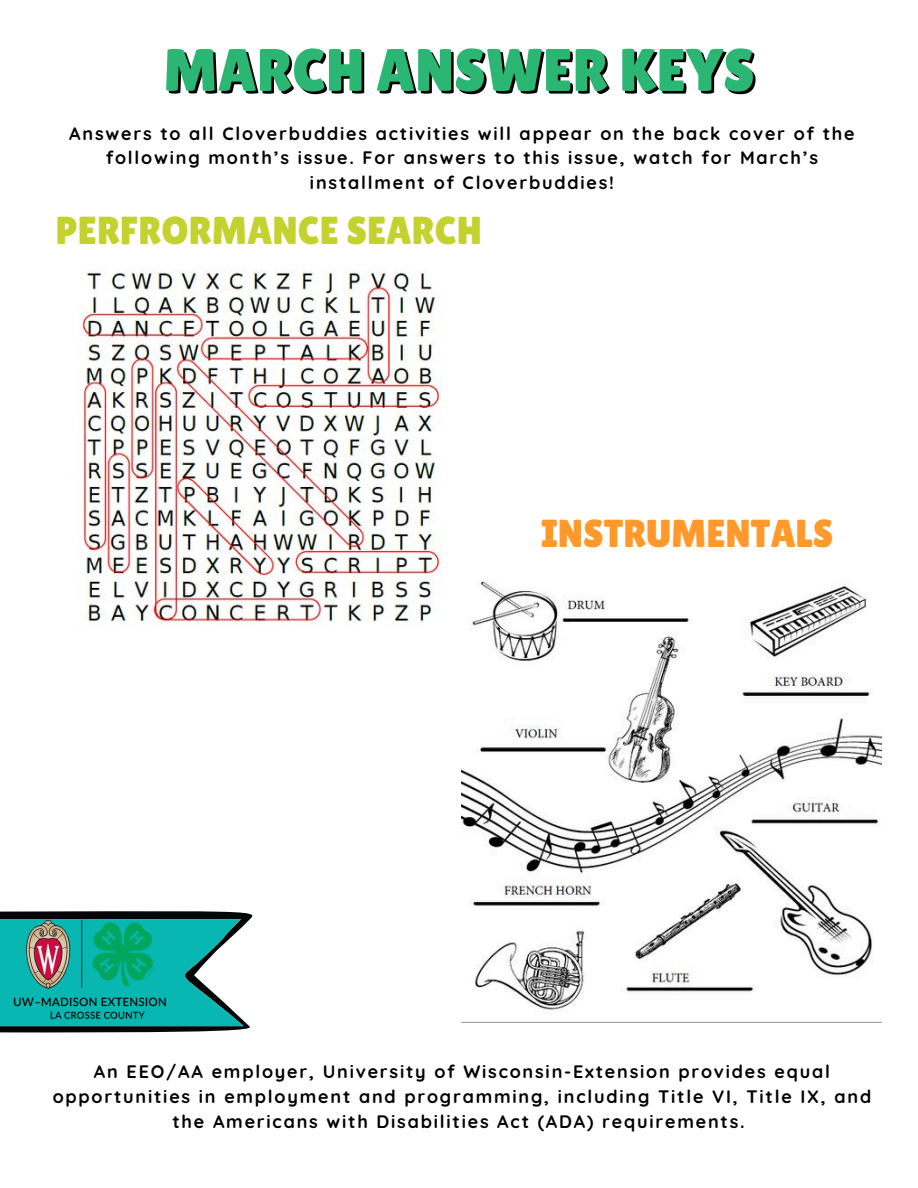
<style>
.page{position:relative;width:918px;height:1188px;background:#fff}
.page>*{position:absolute;margin:0;border:0;box-sizing:border-box;transform-origin:0 0}
.t1{font:60px "Lilita One";color:#000}
.t2{font:39px "Lilita One";color:#c3d22f}
.t3{font:39px "Lilita One";color:#ff992b}
.t4{font:700 18px/24.8px "Quicksand";letter-spacing:.1em;color:#000;text-align:center}
</style>
<div class="page">
<svg style="left:0;top:911px;width:253px;height:122px"></svg>
<img style="left:8px;top:914px;width:167px;height:114px">
<img style="left:78px;top:264px;width:364px;height:364px">
<img style="left:462px;top:581px;width:420px;height:441px">
<h1 class="t1" style="left:166px;top:38px;width:593px">MARCH ANSWER KEYS</h1>
<p class="t4" style="left:69px;top:121px;width:787px">Answers to all Cloverbuddies activities will appear on the back cover of the following month’s issue. For answers to this issue, watch for March’s installment of Cloverbuddies!</p>
<p class="t2" style="left:56px;top:208px;width:428px">PERFRORMANCE SEARCH</p>
<p class="t3" style="left:541px;top:511px;width:294px">INSTRUMENTALS</p>
<h2 class="t4" style="left:53px;top:1059px;width:820px">An EEO/AA employer, University of Wisconsin-Extension provides equal opportunities in employment and programming, including Title VI, Title IX, and the Americans with Disabilities Act (ADA) requirements.</h2>
</div>
